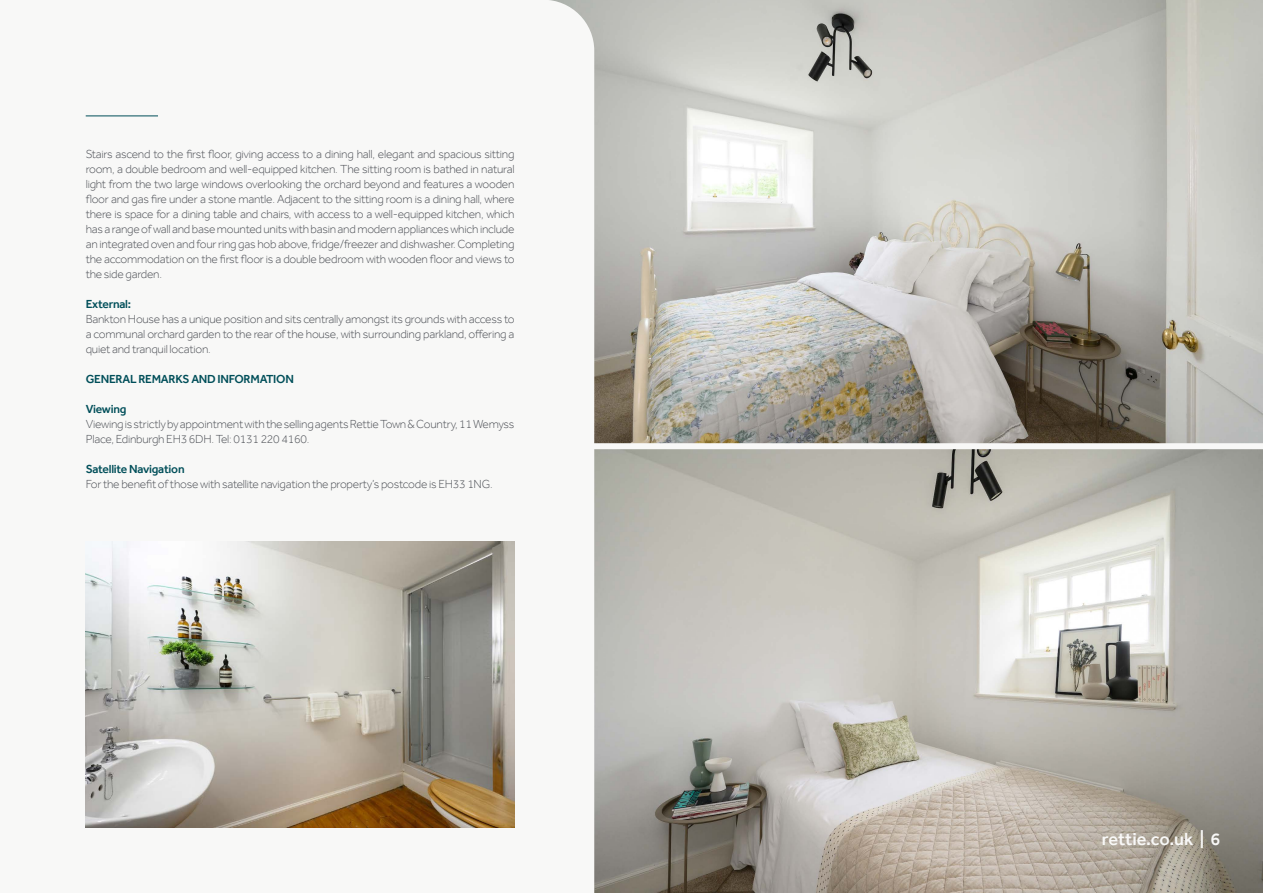
<style>
.page{position:relative;width:1263px;height:893px;background:#fff}
.page>*{position:absolute;margin:0;border:0;box-sizing:border-box;transform-origin:0 0}
.t1{font:500 18px "Effra";color:#f8f8f7}
.Paragraph_Style_2{font:300 12px/15px "Effra";letter-spacing:-.02em;color:#4d5056;text-align:justify}
.Paragraph_Style_3{font:500 12px "Effra";letter-spacing:-.02em;color:#004e59}
</style>
<div class="page">
<img style="left:594px;top:0;width:669px;height:893px">
<div style="left:541px;top:443px;width:722px;height:6px;background:#f8f8f7"></div>
<hr style="left:86px;top:116px;width:72px;height:1px;background:#004e59">
<img style="left:86px;top:542px;width:428px;height:285px">
<p class="Paragraph_Style_2" style="left:86px;top:147px;width:430px">Stairs ascend to the first floor, giving access to a dining hall, elegant and spacious sitting room, a double bedroom and well-equipped kitchen. The sitting room is bathed in natural light from the two large windows overlooking the orchard beyond and features a wooden floor and gas fire under a stone mantle. Adjacent to the sitting room is a dining hall, where there is space for a dining table and chairs, with access to a well-equipped kitchen, which has a range of wall and base mounted units with basin and modern appliances which include an integrated oven and four ring gas hob above, fridge/freezer and dishwasher. Completing the accommodation on the first floor is a double bedroom with wooden floor and views to the side garden.</p>
<p class="Paragraph_Style_3" style="left:86px;top:297px;width:47px">External:</p>
<p class="Paragraph_Style_2" style="left:86px;top:312px;width:430px">Bankton House has a unique position and sits centrally amongst its grounds with access to a communal orchard garden to the rear of the house, with surrounding parkland, offering a quiet and tranquil location.</p>
<p class="Paragraph_Style_3" style="left:86px;top:372px;width:210px">GENERAL REMARKS AND INFORMATION</p>
<p class="Paragraph_Style_3" style="left:86px;top:402px;width:42px">Viewing</p>
<p class="Paragraph_Style_2" style="left:86px;top:417px;width:430px">Viewing is strictly by appointment with the selling agents Rettie Town &amp; Country, 11 Wemyss<br>Place, Edinburgh EH3 6DH. Tel: 0131 220 4160.</p>
<p class="Paragraph_Style_3" style="left:86px;top:462px;width:100px">Satellite Navigation</p>
<p class="Paragraph_Style_2" style="left:86px;top:477px;width:408px">For the benefit of those with satellite navigation the property’s postcode is EH33 1NG.</p>
<p class="t1" style="left:1102px;top:828px;width:120px">rettie.co.uk | 6</p>
</div>
